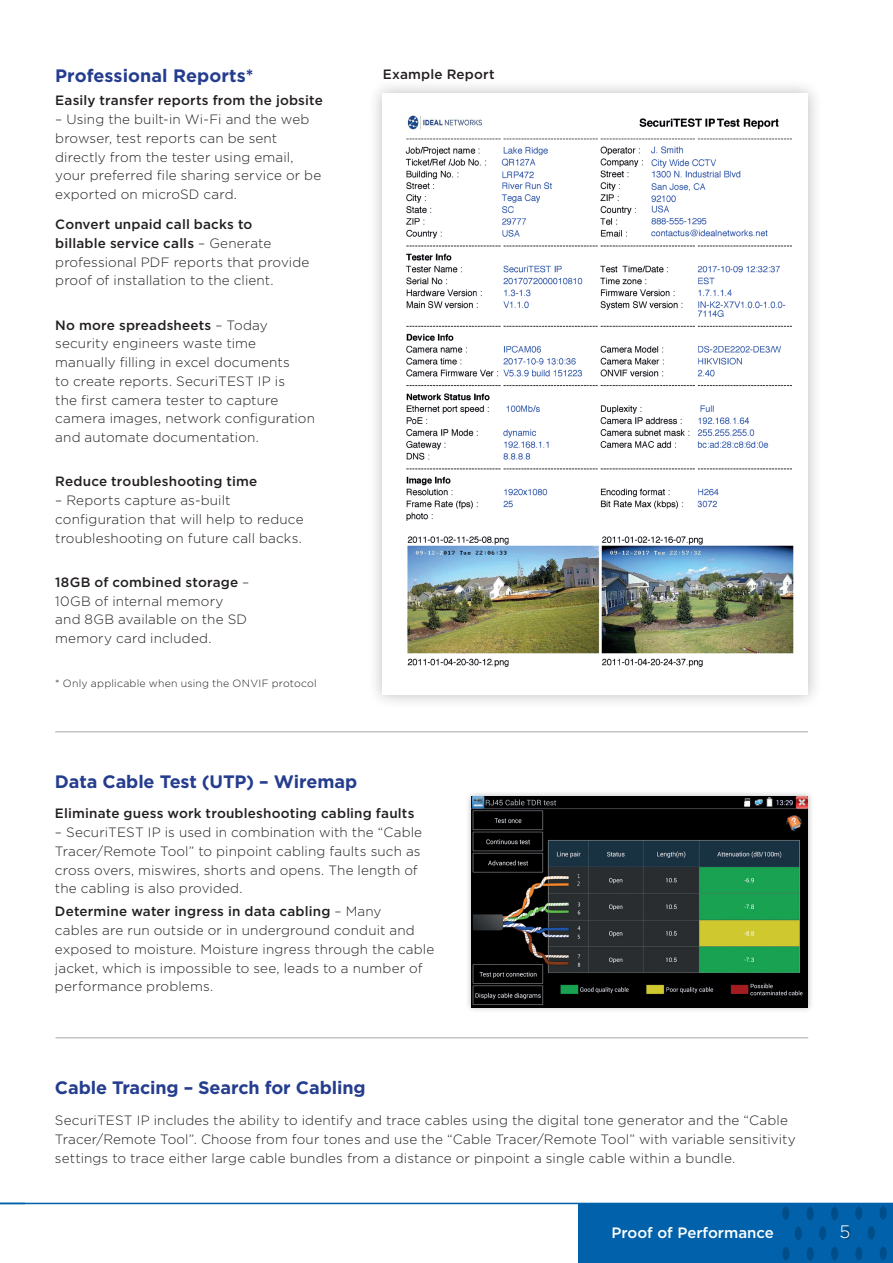
<style>
.page{position:relative;width:893px;height:1263px;background:#fff}
.page>*{position:absolute;margin:0;border:0;box-sizing:border-box;transform-origin:0 0}
.Heading_12_auto_pt{font:700 18px "Gotham";letter-spacing:-.005em;color:#253d8e}
.t1{font:300 18px "Gotham";color:#fff}
.t2{font:500 15px "Gotham";color:#fff}
.Body_8_12_5pt{font:300 13.5px/18.8px "Gotham";letter-spacing:.01em;color:#231f20}
.Body_8_12_5pt-2{font:500 13.5px "Gotham";letter-spacing:.015em;color:#231f20}
.Body_8_12_5pt-3{font:300 10.5px "Gotham";letter-spacing:.02em;color:#231f20}
.s1{font-weight:500}
</style>
<div class="page">
<hr style="left:55px;top:731px;width:753px;height:1px;background:#a2a6a7">
<div style="left:465px;top:790px;width:349px;height:223px;background:#231f20;opacity:.3"></div>
<img style="left:471px;top:797px;width:337px;height:210px">
<hr style="left:56px;top:1037px;width:752px;height:1px;background:#a2a6a7">
<div style="left:368px;top:78px;width:455px;height:632px;background:#231f20;opacity:.3"></div>
<img style="left:383px;top:93px;width:425px;height:602px">
<div style="left:578px;top:1203px;width:315px;height:60px;background:#0162ab"></div>
<div style="left:782px;top:1247px;width:7px;height:13px;background:#004e89;border-radius:50%"></div>
<div style="left:782px;top:1206px;width:7px;height:14px;background:#004e89;border-radius:50%"></div>
<div style="left:795px;top:1226px;width:7px;height:14px;background:#004e89;border-radius:50%"></div>
<div style="left:807px;top:1247px;width:7px;height:13px;background:#004e89;border-radius:50%"></div>
<div style="left:819px;top:1226px;width:7px;height:14px;background:#004e89;border-radius:50%"></div>
<div style="left:831px;top:1247px;width:7px;height:13px;background:#004e89;border-radius:50%"></div>
<div style="left:843px;top:1226px;width:8px;height:14px;background:#004e89;border-radius:50%"></div>
<div style="left:855px;top:1247px;width:7px;height:13px;background:#004e89;border-radius:50%"></div>
<div style="left:807px;top:1206px;width:7px;height:14px;background:#004e89;border-radius:50%"></div>
<div style="left:831px;top:1206px;width:7px;height:14px;background:#004e89;border-radius:50%"></div>
<div style="left:855px;top:1206px;width:7px;height:14px;background:#004e89;border-radius:50%"></div>
<div style="left:868px;top:1226px;width:7px;height:14px;background:#004e89;border-radius:50%"></div>
<div style="left:880px;top:1246px;width:7px;height:14px;background:#004e89;border-radius:50%"></div>
<div style="left:879px;top:1206px;width:8px;height:14px;background:#004e89;border-radius:50%"></div>
<hr style="left:0;top:1203px;width:893px;height:1px;background:#0162ab">
<p class="Heading_12_auto_pt" style="left:55px;top:64px;width:200px">Professional Reports*</p>
<p class="Body_8_12_5pt-2" style="left:383px;top:65px;width:113px">Example Report</p>
<p class="Body_8_12_5pt-2" style="left:55px;top:92px;width:269px">Easily transfer reports from the jobsite</p>
<p class="Body_8_12_5pt" style="left:55px;top:110px;width:267px">– Using the built-in Wi-Fi and the web browser, test reports can be sent directly from the tester using email, your preferred file sharing service or be exported on microSD card.</p>
<p class="Body_8_12_5pt" style="left:55px;top:214px;width:256px"><span class="s1">Convert unpaid call backs to<br>billable service calls</span> – Generate professional PDF reports that provide proof of installation to the client.</p>
<p class="Body_8_12_5pt" style="left:55px;top:315px;width:261px"><span class="s1">No more spreadsheets</span> – Today security engineers waste time manually filling in excel documents<br>to create reports. SecuriTEST IP is<br>the first camera tester to capture camera images, network configuration and automate documentation.</p>
<p class="Body_8_12_5pt-2" style="left:55px;top:473px;width:204px">Reduce troubleshooting time</p>
<p class="Body_8_12_5pt" style="left:55px;top:491px;width:250px">– Reports capture as-built configuration that will help to reduce troubleshooting on future call backs.</p>
<p class="Body_8_12_5pt" style="left:55px;top:572px;width:196px"><span class="s1">18GB of combined storage</span> –<br>10GB of internal memory and 8GB available on the SD memory card included.</p>
<p class="Body_8_12_5pt-3" style="left:55px;top:677px;width:263px">* Only applicable when using the ONVIF protocol</p>
<p class="Heading_12_auto_pt" style="left:55px;top:770px;width:304px">Data Cable Test (UTP) – Wiremap</p>
<p class="Body_8_12_5pt-2" style="left:55px;top:805px;width:361px">Eliminate guess work troubleshooting cabling faults</p>
<p class="Body_8_12_5pt" style="left:55px;top:823px;width:369px">– SecuriTEST IP is used in combination with the “Cable Tracer/Remote Tool” to pinpoint cabling faults such as cross overs, miswires, shorts and opens. The length of the cabling is also provided.</p>
<p class="Body_8_12_5pt" style="left:55px;top:902px;width:381px"><span class="s1">Determine water ingress in data cabling</span> – Many<br>cables are run outside or in underground conduit and exposed to moisture. Moisture ingress through the cable jacket, which is impossible to see, leads to a number of performance problems.</p>
<p class="Heading_12_auto_pt" style="left:55px;top:1076px;width:312px">Cable Tracing – Search for Cabling</p>
<p class="Body_8_12_5pt" style="left:55px;top:1110px;width:742px">SecuriTEST IP includes the ability to identify and trace cables using the digital tone generator and the “Cable<br>Tracer/Remote Tool”. Choose from four tones and use the “Cable Tracer/Remote Tool” with variable sensitivity settings to trace either large cable bundles from a distance or pinpoint a single cable within a bundle.</p>
<p class="t2" style="left:612px;top:1222px;width:164px">Proof of Performance</p>
<p class="t1" style="left:840px;top:1220px;width:12px">5</p>
</div>
